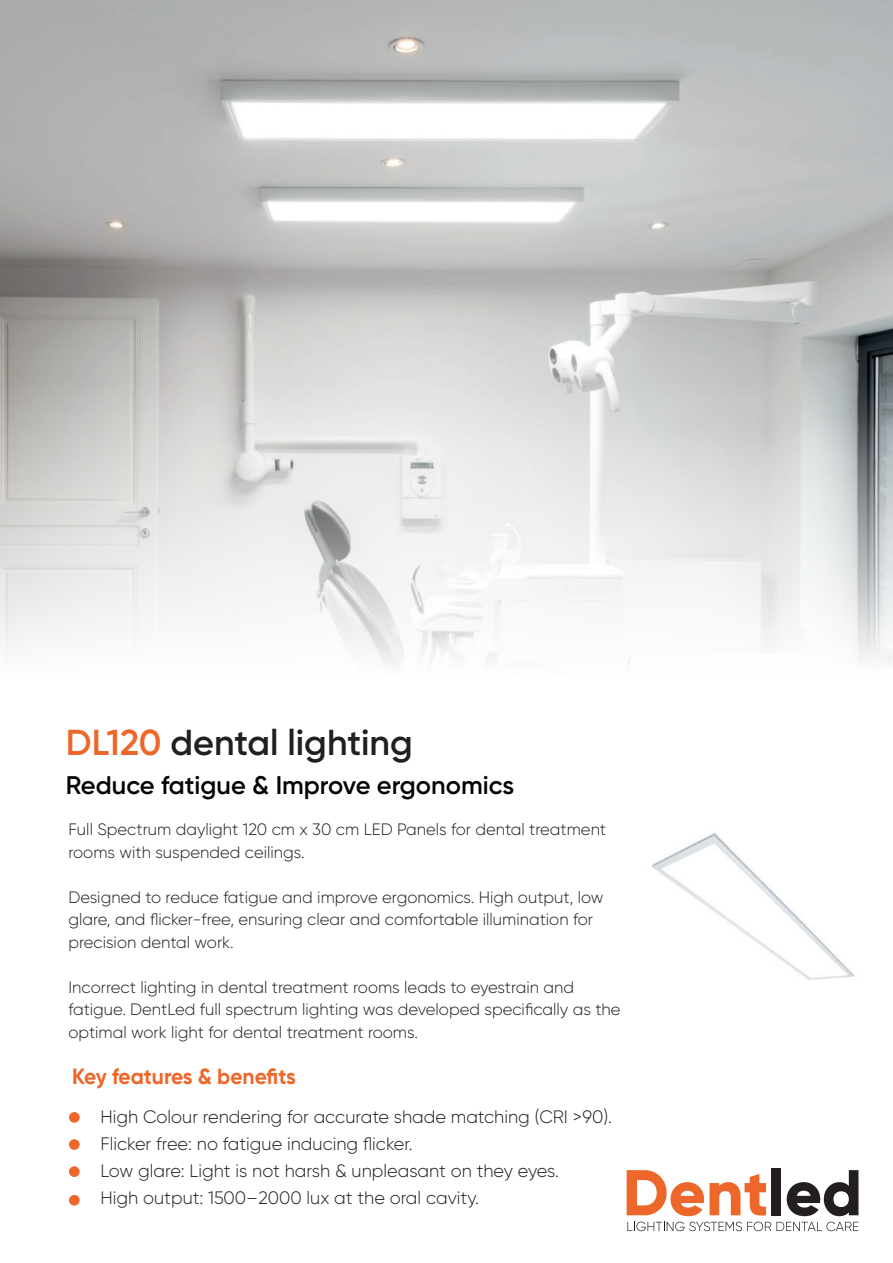
<style>
.page{position:relative;width:893px;height:1263px;background:#fff}
.page>*{position:absolute;margin:0;border:0;box-sizing:border-box;transform-origin:0 0}
.t1{font:600 36px "Gilroy";color:#231f20}
.t2{font:600 25.5px "Gilroy";color:#040503}
.t3{font:700 22.05px "Gilroy";letter-spacing:-.01em;color:#ed662a;scale:.95 1}
.t4{font:300 18px/27.2px "Gilroy";color:#231f20}
.t5{font:300 16.5px/22.5px "Gilroy";color:#231f20}
.s1{color:#ed662a}
</style>
<div class="page">
<img style="left:0;top:0;width:893px;height:380px">
<svg style="left:627px;top:1170px;width:139px;height:46px"></svg>
<div style="left:771px;top:1168px;width:10px;height:47px;background:#231f20"></div>
<svg style="left:787px;top:1170px;width:71px;height:46px"></svg>
<svg style="left:627px;top:1222px;width:231px;height:9px"></svg>
<div style="left:69px;top:1112px;width:11px;height:11px;background:#ed662a;border-radius:50%"></div>
<div style="left:69px;top:1139px;width:11px;height:11px;background:#ed662a;border-radius:50%"></div>
<div style="left:69px;top:1166px;width:11px;height:11px;background:#ed662a;border-radius:50%"></div>
<div style="left:69px;top:1195px;width:11px;height:10px;background:#ed662a;border-radius:50%"></div>
<svg style="left:0;top:380px;width:893px;height:284px"></svg>
<img style="left:652px;top:833px;width:203px;height:147px">
<h1 class="t1" style="left:66px;top:720px;width:348px"><span class="s1">DL120</span> dental lighting</h1>
<h2 class="t2" style="left:66px;top:769px;width:450px">Reduce fatigue &amp; Improve ergonomics</h2>
<p class="t5" style="left:68px;top:818px;width:539px">Full Spectrum daylight 120 cm x 30 cm LED Panels for dental treatment rooms with suspended ceilings.</p>
<p class="t5" style="left:68px;top:885px;width:537px">Designed to reduce fatigue and improve ergonomics. High output, low glare, and flicker-free, ensuring clear and comfortable illumination for precision dental work.</p>
<p class="t5" style="left:68px;top:975px;width:554px">Incorrect lighting in dental treatment rooms leads to eyestrain and fatigue. DentLed full spectrum lighting was developed specifically as the optimal work light for dental treatment rooms.</p>
<h3 class="t3" style="left:72px;top:1062px;width:237px">Key features &amp; benefits</h3>
<p class="t4" style="left:100px;top:1103px;width:513px">High Colour rendering for accurate shade matching (CRI &gt;90).<br>Flicker free: no fatigue inducing flicker.<br>Low glare: Light is not harsh &amp; unpleasant on they eyes.<br>High output: 1500–2000 lux at the oral cavity.</p>
</div>
